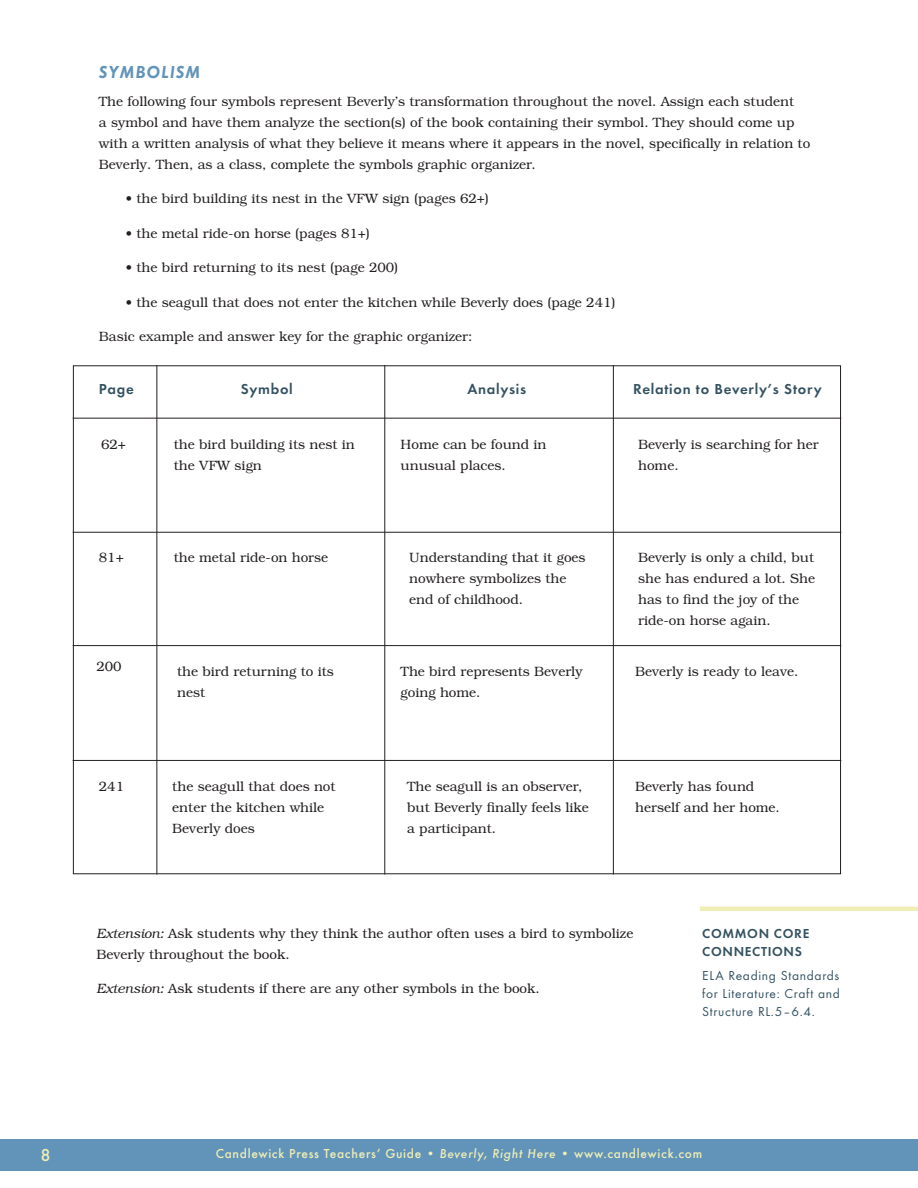
<style>
.page{position:relative;width:918px;height:1188px;background:#fff}
.page>*{position:absolute;margin:0;border:0;box-sizing:border-box;transform-origin:0 0}
.t1{font:italic 600 18px "Futura T";letter-spacing:.05em;color:#6294b9}
.t2{font:500 18px "Futura T";color:#efeeb6}
.t3{font:600 15px "Futura T";letter-spacing:.05em;color:#355262}
.t4{font:300 13.5px/21px "Bookman";color:#231f20}
.t5{font:500 13.5px "Futura T";letter-spacing:.05em;color:#efeeb6}
.t6{font:13.5px/18px "Futura T";letter-spacing:.05em;color:#355262;text-align:justify}
.t7{font:600 13.5px/18px "Futura T";letter-spacing:.05em;color:#355262}
.s1{font-style:italic}
</style>
<div class="page">
<div style="left:0;top:1139px;width:918px;height:32px;background:#6294b9"></div>
<hr style="left:156px;top:365px;width:1px;height:510px;background:#231f20">
<hr style="left:384px;top:365px;width:1px;height:510px;background:#231f20">
<hr style="left:613px;top:365px;width:1px;height:510px;background:#231f20">
<hr style="left:73px;top:645px;width:768px;height:1px;background:#231f20">
<hr style="left:73px;top:532px;width:768px;height:1px;background:#231f20">
<hr style="left:73px;top:418px;width:768px;height:1px;background:#231f20">
<hr style="left:73px;top:760px;width:768px;height:1px;background:#231f20">
<hr style="left:702px;top:907px;width:214px;height:4px;background:#efeeb6">
<h1 class="t1" style="left:99px;top:61px;width:103px">SYMBOLISM</h1>
<p class="t4" style="left:99px;top:91px;width:713px">The following four symbols represent Beverly’s transformation throughout the novel. Assign each student<br>a symbol and have them analyze the section(s) of the book containing their symbol. They should come up with a written analysis of what they believe it means where it appears in the novel, specifically in relation to Beverly. Then, as a class, complete the symbols graphic organizer.</p>
<p class="t4" style="left:126px;top:188px;width:364px">• the bird building its nest in the VFW sign (pages 62+)</p>
<p class="t4" style="left:126px;top:223px;width:246px">• the metal ride-on horse (pages 81+)</p>
<p class="t4" style="left:126px;top:257px;width:274px">• the bird returning to its nest (page 200)</p>
<p class="t4" style="left:126px;top:292px;width:491px">• the seagull that does not enter the kitchen while Beverly does (page 241)</p>
<p class="t4" style="left:99px;top:326px;width:375px">Basic example and answer key for the graphic organizer:</p>
<p class="t3" style="left:633px;top:380px;width:190px">Relation to Beverly’s Story</p>
<p class="t3" style="left:467px;top:380px;width:60px">Analysis</p>
<p class="t3" style="left:241px;top:380px;width:54px">Symbol</p>
<p class="t3" style="left:99px;top:380px;width:36px">Page</p>
<p class="t4" style="left:101px;top:434px;width:26px">62+</p>
<p class="t4" style="left:174px;top:434px;width:182px">the bird building its nest in the VFW sign</p>
<p class="t4" style="left:401px;top:434px;width:147px">Home can be found in unusual places.</p>
<p class="t4" style="left:638px;top:434px;width:182px">Beverly is searching for her home.</p>
<p class="t4" style="left:99px;top:548px;width:26px">81+</p>
<p class="t4" style="left:96px;top:656px;width:27px">200</p>
<p class="t4" style="left:174px;top:548px;width:156px">the metal ride-on horse</p>
<p class="t4" style="left:177px;top:661px;width:158px">the bird returning to its nest</p>
<p class="t4" style="left:409px;top:548px;width:178px">Understanding that it goes nowhere symbolizes the end of childhood.</p>
<p class="t4" style="left:401px;top:661px;width:183px">The bird represents Beverly going home.</p>
<p class="t4" style="left:638px;top:548px;width:178px">Beverly is only a child, but she has endured a lot. She has to find the joy of the ride-on horse again.</p>
<p class="t4" style="left:635px;top:661px;width:165px">Beverly is ready to leave.</p>
<p class="t4" style="left:99px;top:776px;width:27px">241</p>
<p class="t4" style="left:172px;top:776px;width:165px">the seagull that does not enter the kitchen while<br>Beverly does</p>
<p class="t4" style="left:407px;top:777px;width:183px">The seagull is an observer, but Beverly finally feels like a participant.</p>
<p class="t4" style="left:635px;top:777px;width:146px">Beverly has found herself and her home.</p>
<p class="t4" style="left:96px;top:923px;width:539px"><span class="s1">Extension:</span> Ask students why they think the author often uses a bird to symbolize<br>Beverly throughout the book.</p>
<p class="t4" style="left:96px;top:978px;width:445px"><span class="s1">Extension:</span> Ask students if there are any other symbols in the book.</p>
<p class="t7" style="left:702px;top:924px;width:109px">COMMON CORE<br>CONNECTIONS</p>
<p class="t6" style="left:702px;top:967px;width:139px">ELA Reading Standards for Literature: Craft and Structure RL.5–6.4.</p>
<h1 class="t2" style="left:40px;top:1145px;width:12px">8</h1>
<p class="t5" style="left:216px;top:1146px;width:488px">Candlewick Press Teachers’ Guide • <span class="s1">Beverly, Right Here</span> • www.candlewick.com</p>
</div>
